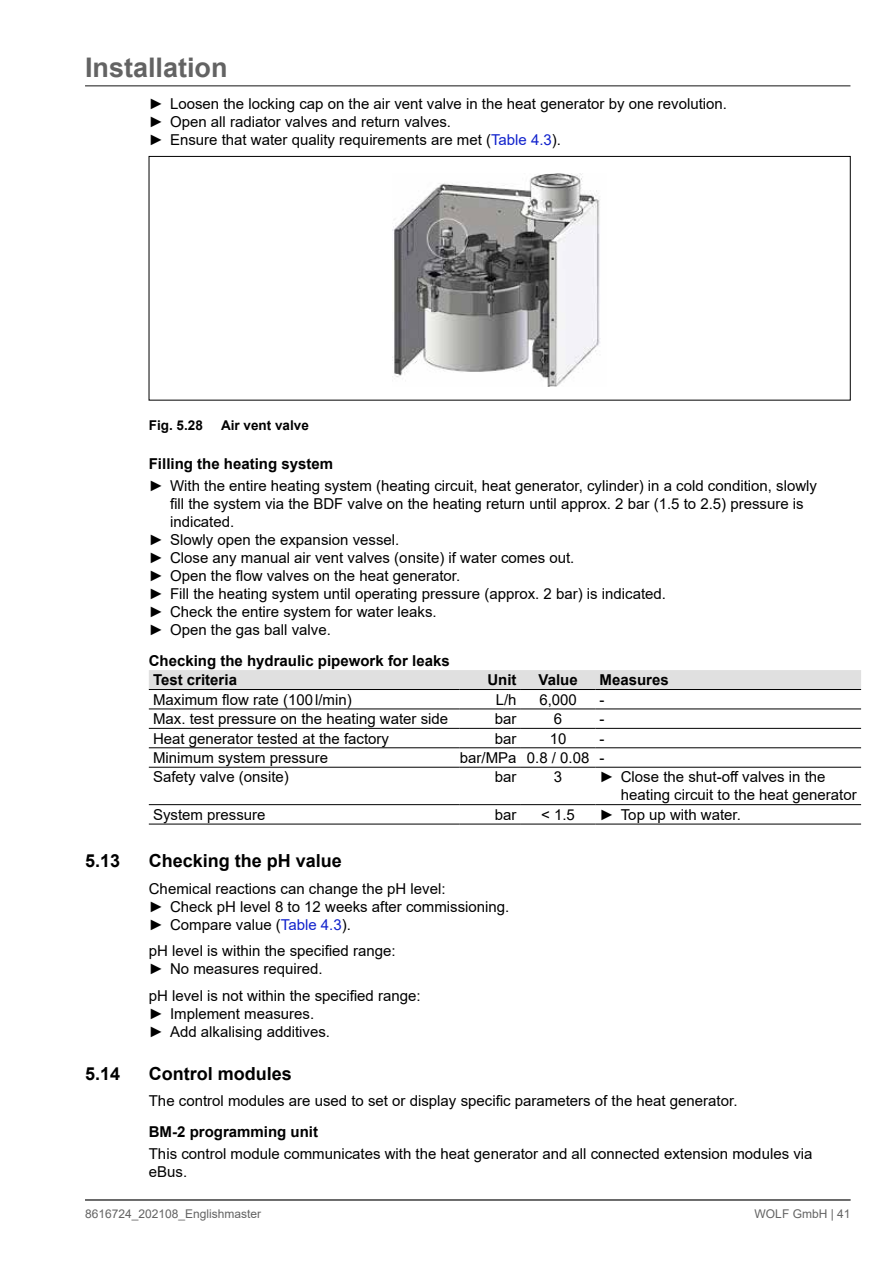
<style>
.page{position:relative;width:893px;height:1263px;background:#fff}
.page>*{position:absolute;margin:0;border:0;box-sizing:border-box;transform-origin:0 0}
.t1{font:700 27px "Arial";color:#636363}
.t2{font:700 18px "Arial";color:#000}
.t3{font:15px/18px "Arial";color:#000}
.t4{font:700 15px/19.5px "Arial";color:#000}
.t5{font:700 13.5px "Arial";color:#000}
.t6{font:12px "Arial";color:#636363}
.s1{color:#12c}
</style>
<div class="page">
<hr style="left:85px;top:85px;width:765px;height:2px;background:#636363">
<hr style="left:85px;top:1199px;width:765px;height:2px;background:#636363">
<img style="left:393px;top:174px;width:207px;height:213px">
<div style="left:149px;top:156px;width:701px;height:244px;border:1px solid #000"></div>
<div style="left:149px;top:670px;width:712px;height:19px;background:#e0e0e0"></div>
<hr style="left:149px;top:689px;width:310px;height:1px;background:#000">
<hr style="left:459px;top:689px;width:62px;height:1px;background:#000">
<hr style="left:521px;top:689px;width:74px;height:1px;background:#000">
<hr style="left:595px;top:689px;width:266px;height:1px;background:#000">
<hr style="left:149px;top:709px;width:310px;height:1px;background:#000">
<hr style="left:459px;top:709px;width:62px;height:1px;background:#000">
<hr style="left:521px;top:709px;width:74px;height:1px;background:#000">
<hr style="left:595px;top:709px;width:266px;height:1px;background:#000">
<hr style="left:149px;top:728px;width:310px;height:1px;background:#000">
<hr style="left:459px;top:728px;width:62px;height:1px;background:#000">
<hr style="left:521px;top:728px;width:74px;height:1px;background:#000">
<hr style="left:595px;top:728px;width:266px;height:1px;background:#000">
<hr style="left:149px;top:747px;width:310px;height:1px;background:#000">
<hr style="left:459px;top:747px;width:62px;height:1px;background:#000">
<hr style="left:521px;top:747px;width:74px;height:1px;background:#000">
<hr style="left:595px;top:747px;width:266px;height:1px;background:#000">
<hr style="left:149px;top:767px;width:310px;height:1px;background:#000">
<hr style="left:459px;top:767px;width:62px;height:1px;background:#000">
<hr style="left:521px;top:767px;width:74px;height:1px;background:#000">
<hr style="left:595px;top:767px;width:266px;height:1px;background:#000">
<hr style="left:149px;top:804px;width:310px;height:1px;background:#000">
<hr style="left:459px;top:804px;width:62px;height:1px;background:#000">
<hr style="left:521px;top:804px;width:74px;height:1px;background:#000">
<hr style="left:595px;top:804px;width:266px;height:1px;background:#000">
<hr style="left:149px;top:824px;width:310px;height:1px;background:#000">
<hr style="left:459px;top:824px;width:62px;height:1px;background:#000">
<hr style="left:521px;top:824px;width:74px;height:1px;background:#000">
<hr style="left:595px;top:824px;width:266px;height:1px;background:#000">
<h1 class="t1" style="left:85px;top:48px;width:144px">Installation</h1>
<p class="t3" style="left:149px;top:94px;width:580px">► Loosen the locking cap on the air vent valve in the heat generator by one revolution. ► Open all radiator valves and return valves.<br>► Ensure that water quality requirements are met (<span class="s1">Table 4.3</span>).</p>
<p class="t5" style="left:149px;top:415px;width:56px">Fig. 5.28</p>
<p class="t5" style="left:221px;top:415px;width:89px">Air vent valve</p>
<p class="t4" style="left:149px;top:454px;width:186px">Filling the heating system</p>
<p class="t3" style="left:149px;top:477px;width:670px">► With the entire heating system (heating circuit, heat generator, cylinder) in a cold condition, slowly</p>
<p class="t3" style="left:170px;top:495px;width:635px">fill the system via the BDF valve on the heating return until approx. 2 bar (1.5 to 2.5) pressure is</p>
<p class="t3" style="left:170px;top:513px;width:66px">indicated.</p>
<p class="t3" style="left:149px;top:531px;width:252px">► Slowly open the expansion vessel.</p>
<p class="t3" style="left:149px;top:549px;width:427px">► Close any manual air vent valves (onsite) if water comes out.</p>
<p class="t3" style="left:149px;top:567px;width:313px">► Open the flow valves on the heat generator.</p>
<p class="t3" style="left:149px;top:585px;width:519px">► Fill the heating system until operating pressure (approx. 2 bar) is indicated.</p>
<p class="t3" style="left:149px;top:603px;width:290px">► Check the entire system for water leaks.</p>
<p class="t3" style="left:149px;top:621px;width:184px">► Open the gas ball valve.</p>
<p class="t4" style="left:149px;top:651px;width:302px">Checking the hydraulic pipework for leaks<br>Test criteria</p>
<p class="t4" style="left:487px;top:670px;width:31px">Unit</p>
<p class="t4" style="left:538px;top:670px;width:41px">Value</p>
<p class="t4" style="left:600px;top:670px;width:71px">Measures</p>
<p class="t3" style="left:153px;top:690px;width:200px">Maximum flow rate (100l/min)</p>
<p class="t3" style="left:496px;top:690px;width:22px">L/h</p>
<p class="t3" style="left:539px;top:690px;width:39px">6,000</p>
<p class="t3" style="left:600px;top:690px;width:6px">-</p>
<p class="t3" style="left:153px;top:710px;width:297px">Max. test pressure on the heating water side</p>
<p class="t3" style="left:495px;top:710px;width:23px">bar</p>
<p class="t3" style="left:554px;top:710px;width:10px">6</p>
<p class="t3" style="left:600px;top:710px;width:6px">-</p>
<p class="t3" style="left:153px;top:729px;width:237px">Heat generator tested at the factory</p>
<p class="t3" style="left:495px;top:729px;width:23px">bar</p>
<p class="t3" style="left:550px;top:729px;width:18px">10</p>
<p class="t3" style="left:600px;top:729px;width:6px">-</p>
<p class="t3" style="left:153px;top:749px;width:177px">Minimum system pressure</p>
<p class="t3" style="left:460px;top:749px;width:146px">bar/MPa 0.8 / 0.08 -</p>
<p class="t3" style="left:153px;top:768px;width:137px">Safety valve (onsite)</p>
<p class="t3" style="left:495px;top:768px;width:23px">bar</p>
<p class="t3" style="left:554px;top:768px;width:10px">3</p>
<p class="t3" style="left:621px;top:768px;width:237px;text-indent:-21px">► Close the shut-off valves in the heating circuit to the heat generator</p>
<p class="t3" style="left:153px;top:805px;width:114px">System pressure</p>
<p class="t3" style="left:495px;top:805px;width:23px">bar</p>
<p class="t3" style="left:541px;top:805px;width:35px">&lt; 1.5</p>
<p class="t3" style="left:600px;top:805px;width:143px">► Top up with water.</p>
<p class="t2" style="left:85px;top:848px;width:37px">5.13</p>
<p class="t2" style="left:149px;top:848px;width:195px">Checking the pH value</p>
<p class="t3" style="left:149px;top:879px;width:362px">Chemical reactions can change the pH level:<br>► Check pH level 8 to 12 weeks after commissioning. ► Compare value (<span class="s1">Table 4.3</span>).</p>
<p class="t3" style="left:149px;top:942px;width:248px">pH level is within the specified range: ► No measures required.</p>
<p class="t3" style="left:149px;top:986px;width:273px">pH level is not within the specified range: ► Implement measures.<br>► Add alkalising additives.</p>
<p class="t2" style="left:85px;top:1060px;width:37px">5.14</p>
<p class="t2" style="left:149px;top:1060px;width:145px">Control modules</p>
<p class="t3" style="left:149px;top:1092px;width:590px">The control modules are used to set or display specific parameters of the heat generator.</p>
<p class="t4" style="left:149px;top:1122px;width:171px">BM-2 programming unit</p>
<p class="t3" style="left:149px;top:1145px;width:665px">This control module communicates with the heat generator and all connected extension modules via eBus.</p>
<p class="t6" style="left:85px;top:1205px;width:178px">8616724_202108_Englishmaster</p>
<p class="t6" style="left:755px;top:1205px;width:97px">WOLF GmbH | 41</p>
</div>
